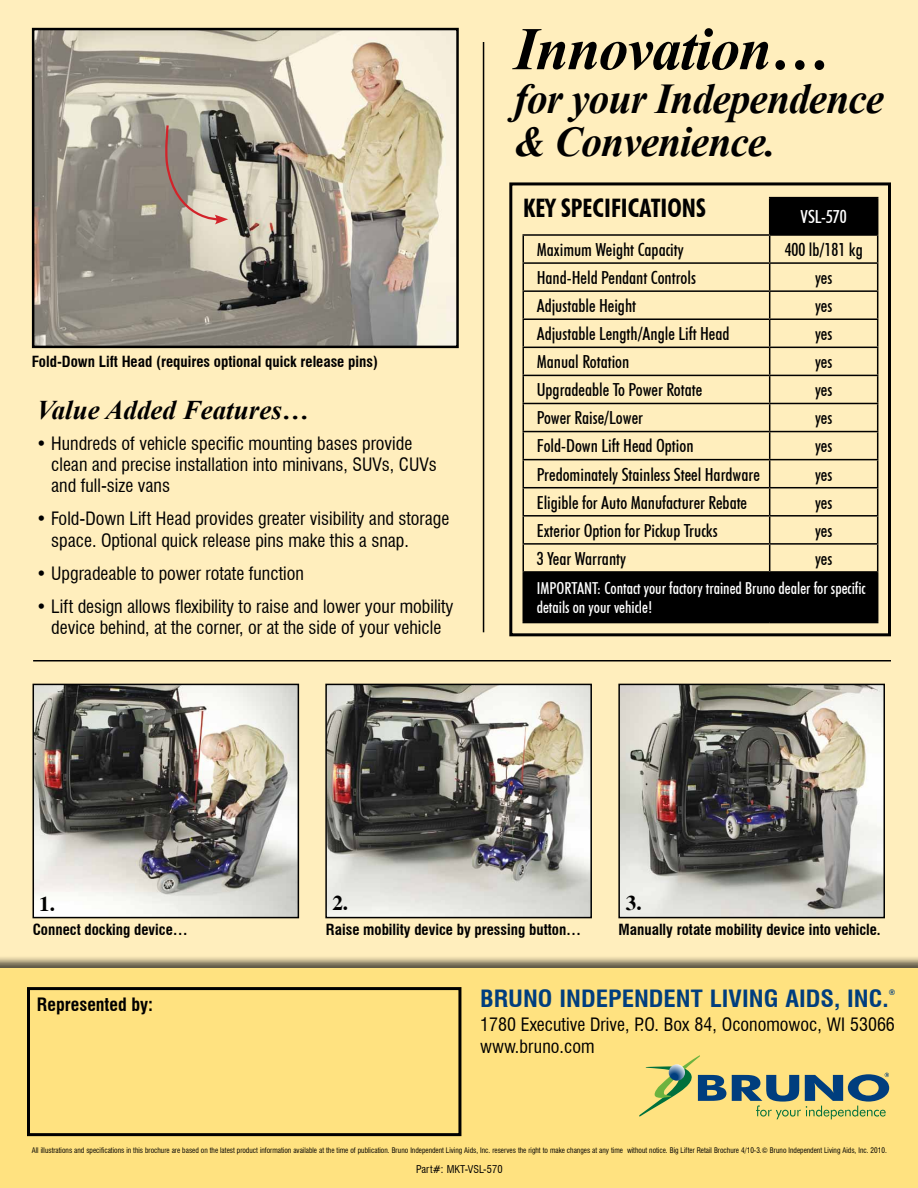
<style>
.page{position:relative;width:918px;height:1188px;background:#ffeebd}
.page>*{position:absolute;margin:0;border:0;box-sizing:border-box;transform-origin:0 0}
.t1{font:italic 700 60.6px "Times New Roman";letter-spacing:-.02em;color:#000}
.t2{font:italic 700 42.45px/43.5px "Times New Roman";letter-spacing:-.02em;color:#000}
.t3{font:italic 700 27px "Times New Roman";color:#000}
.t4{font:700 condensed 25.5px "Futura BT";color:#000}
.t5{font:700 condensed 23.25px "Swiss 721 BT";color:#003e7e;scale:1.07 1}
.t6{font:700 21px "Times";color:#000}
.t7{font:condensed 18px/21px "Swiss 721 BT";color:#000}
.t8{font:500 condensed 18px "Futura BT";color:#000}
.t9{font:700 condensed 18px "Swiss 721 BT";color:#000}
.t10{font:500 condensed 18px "Futura BT";color:#fff}
.t11{font:500 condensed 16.5px/19.8px "Futura BT";color:#fff}
.t12{font:700 condensed 15px "Swiss 721 BT";color:#000}
.t13{font:condensed 10.5px "Swiss 721 BT";letter-spacing:.01em;color:#000}
.t14{font:700 condensed 7.8px "Swiss 721 BT";color:#003e7e}
.t15{font:condensed 7.5px "Swiss 721 BT";color:#000}
</style>
<div class="page">
<div style="left:0;top:955px;width:918px;height:233px;background:#000;opacity:.65"></div>
<div style="left:0;top:968px;width:918px;height:220px;background:#ffe280"></div>
<div style="left:27px;top:987px;width:434px;height:149px;border:3px solid #000"></div>
<div style="left:509px;top:182px;width:382px;height:454px;border:3px solid #000"></div>
<svg style="left:639px;top:1055px;width:250px;height:64px"></svg>
<svg style="left:524px;top:198px;width:353px;height:424px"></svg>
<hr style="left:523px;top:262px;width:247px;height:2px;background:#000">
<hr style="left:770px;top:262px;width:108px;height:2px;background:#000">
<hr style="left:523px;top:290px;width:247px;height:2px;background:#000">
<hr style="left:770px;top:290px;width:108px;height:2px;background:#000">
<hr style="left:523px;top:318px;width:247px;height:2px;background:#000">
<hr style="left:770px;top:318px;width:108px;height:2px;background:#000">
<hr style="left:523px;top:347px;width:247px;height:1px;background:#000">
<hr style="left:770px;top:347px;width:108px;height:1px;background:#000">
<hr style="left:523px;top:375px;width:247px;height:1px;background:#000">
<hr style="left:770px;top:375px;width:108px;height:1px;background:#000">
<hr style="left:523px;top:403px;width:247px;height:1px;background:#000">
<hr style="left:770px;top:403px;width:108px;height:1px;background:#000">
<hr style="left:523px;top:431px;width:247px;height:1px;background:#000">
<hr style="left:770px;top:431px;width:108px;height:1px;background:#000">
<hr style="left:523px;top:459px;width:247px;height:1px;background:#000">
<hr style="left:770px;top:459px;width:108px;height:1px;background:#000">
<hr style="left:523px;top:487px;width:247px;height:1px;background:#000">
<hr style="left:770px;top:487px;width:108px;height:1px;background:#000">
<hr style="left:523px;top:515px;width:247px;height:2px;background:#000">
<hr style="left:770px;top:515px;width:108px;height:2px;background:#000">
<hr style="left:523px;top:543px;width:247px;height:2px;background:#000">
<svg style="left:523px;top:236px;width:1px;height:335px"></svg>
<hr style="left:770px;top:543px;width:108px;height:2px;background:#000">
<svg style="left:769px;top:236px;width:1px;height:335px"></svg>
<svg style="left:877px;top:236px;width:1px;height:335px"></svg>
<hr style="left:523px;top:571px;width:247px;height:2px;background:#000">
<hr style="left:523px;top:573px;width:1px;height:49px;background:#000">
<hr style="left:770px;top:571px;width:108px;height:2px;background:#000">
<hr style="left:877px;top:573px;width:1px;height:49px;background:#000">
<hr style="left:523px;top:622px;width:247px;height:1px;background:#000">
<hr style="left:770px;top:622px;width:108px;height:1px;background:#000">
<hr style="left:523px;top:234px;width:247px;height:2px;background:#000">
<hr style="left:769px;top:197px;width:109px;height:1px;background:#000">
<hr style="left:769px;top:198px;width:1px;height:36px;background:#000">
<hr style="left:877px;top:198px;width:1px;height:36px;background:#000">
<hr style="left:770px;top:234px;width:108px;height:2px;background:#000">
<hr style="left:483px;top:42px;width:1px;height:590px;background:#000">
<hr style="left:33px;top:660px;width:858px;height:2px;background:#000">
<img style="left:35px;top:31px;width:421px;height:314px">
<div style="left:32px;top:28px;width:427px;height:320px;border:2px solid #000"></div>
<img style="left:36px;top:687px;width:260px;height:228px">
<div style="left:33px;top:684px;width:266px;height:234px;border:2px solid #000"></div>
<img style="left:328px;top:687px;width:261px;height:228px">
<div style="left:325px;top:684px;width:267px;height:234px;border:2px solid #000"></div>
<img style="left:621px;top:687px;width:261px;height:228px">
<div style="left:618px;top:684px;width:267px;height:234px;border:2px solid #000"></div>
<svg style="left:165px;top:123px;width:63px;height:101px;background:#9e9186"></svg>
<p class="t12" style="left:32px;top:353px;width:348px">Fold-Down Lift Head (requires optional quick release pins)</p>
<h3 class="t3" style="left:37px;top:391px;width:274px">Value Added Features…</h3>
<p class="t7" style="left:51px;top:433px;width:387px;text-indent:-15px">• Hundreds of vehicle specific mounting bases provide clean and precise installation into minivans, SUVs, CUVs and full-size vans</p>
<p class="t7" style="left:51px;top:508px;width:400px;line-height:21.6px;text-indent:-15px">• Fold-Down Lift Head provides greater visibility and storage space. Optional quick release pins make this a snap.</p>
<p class="t7" style="left:36px;top:563px;width:269px">• Upgradeable to power rotate function</p>
<p class="t7" style="left:36px;top:596px;width:419px;text-align:center">• Lift design allows flexibility to raise and lower your mobility device behind, at the corner, or at the side of your vehicle</p>
<h1 class="t1" style="left:514px;top:7px;width:316px">Innovation…</h1>
<h2 class="t2" style="left:514px;top:76px;width:371px">for your Independence &amp; Convenience.</h2>
<h3 class="t4" style="left:523px;top:192px;width:184px">KEY SPECIFICATIONS</h3>
<p class="t10" style="left:801px;top:206px;width:48px">VSL-570</p>
<p class="t8" style="left:537px;top:239px;width:148px">Maximum Weight Capacity</p>
<p class="t8" style="left:785px;top:239px;width:80px">400 lb/181 kg</p>
<p class="t8" style="left:537px;top:267px;width:161px">Hand-Held Pendant Controls</p>
<p class="t8" style="left:815px;top:267px;width:19px">yes</p>
<p class="t8" style="left:537px;top:295px;width:101px">Adjustable Height</p>
<p class="t8" style="left:815px;top:295px;width:19px">yes</p>
<p class="t8" style="left:537px;top:323px;width:194px">Adjustable Length/Angle Lift Head</p>
<p class="t8" style="left:815px;top:323px;width:19px">yes</p>
<p class="t8" style="left:537px;top:351px;width:94px">Manual Rotation</p>
<p class="t8" style="left:815px;top:351px;width:19px">yes</p>
<p class="t8" style="left:537px;top:379px;width:167px">Upgradeable To Power Rotate</p>
<p class="t8" style="left:815px;top:379px;width:19px">yes</p>
<p class="t8" style="left:537px;top:407px;width:108px">Power Raise/Lower</p>
<p class="t8" style="left:815px;top:407px;width:19px">yes</p>
<p class="t8" style="left:537px;top:435px;width:158px">Fold-Down Lift Head Option</p>
<p class="t8" style="left:815px;top:435px;width:19px">yes</p>
<p class="t8" style="left:537px;top:463px;width:225px">Predominately Stainless Steel Hardware</p>
<p class="t8" style="left:815px;top:463px;width:19px">yes</p>
<p class="t8" style="left:537px;top:491px;width:212px">Eligible for Auto Manufacturer Rebate</p>
<p class="t8" style="left:815px;top:491px;width:19px">yes</p>
<p class="t8" style="left:537px;top:519px;width:182px">Exterior Option for Pickup Trucks</p>
<p class="t8" style="left:815px;top:519px;width:19px">yes</p>
<p class="t8" style="left:537px;top:547px;width:91px">3 Year Warranty</p>
<p class="t8" style="left:815px;top:547px;width:19px">yes</p>
<p class="t11" style="left:537px;top:578px;width:331px">IMPORTANT: Contact your factory trained Bruno dealer for specific details on your vehicle!</p>
<p class="t6" style="left:39px;top:891px;width:17px">1.</p>
<p class="t6" style="left:332px;top:891px;width:17px">2.</p>
<p class="t6" style="left:626px;top:891px;width:17px">3.</p>
<p class="t12" style="left:33px;top:920px;width:157px">Connect docking device…</p>
<p class="t12" style="left:326px;top:920px;width:257px">Raise mobility device by pressing button…</p>
<p class="t12" style="left:619px;top:920px;width:264px">Manually rotate mobility device into vehicle.</p>
<p class="t9" style="left:37px;top:993px;width:118px">Represented by:</p>
<p class="t5" style="left:480px;top:984px;width:383px">Bruno Independent Living Aids, Inc.</p>
<p class="t14" style="left:889px;top:987px;width:8px">®</p>
<p class="t7" style="left:480px;top:1013px;width:416px;line-height:22.5px">1780 Executive Drive, P.O. Box 84, Oconomowoc, WI 53066 www.bruno.com</p>
<p class="t15" style="left:32px;top:1146px;width:857px">All illustrations and specifications in this brochure are based on the latest product information available at the time of publication. Bruno Independent Living Aids, Inc. reserves the right to make changes at any time without notice. Big Lifter Retail Brochure 4/10-3.© Bruno Independent Living Aids, Inc. 2010.</p>
<p class="t13" style="left:416px;top:1163px;width:88px">Part#: MKT-VSL-570</p>
</div>
